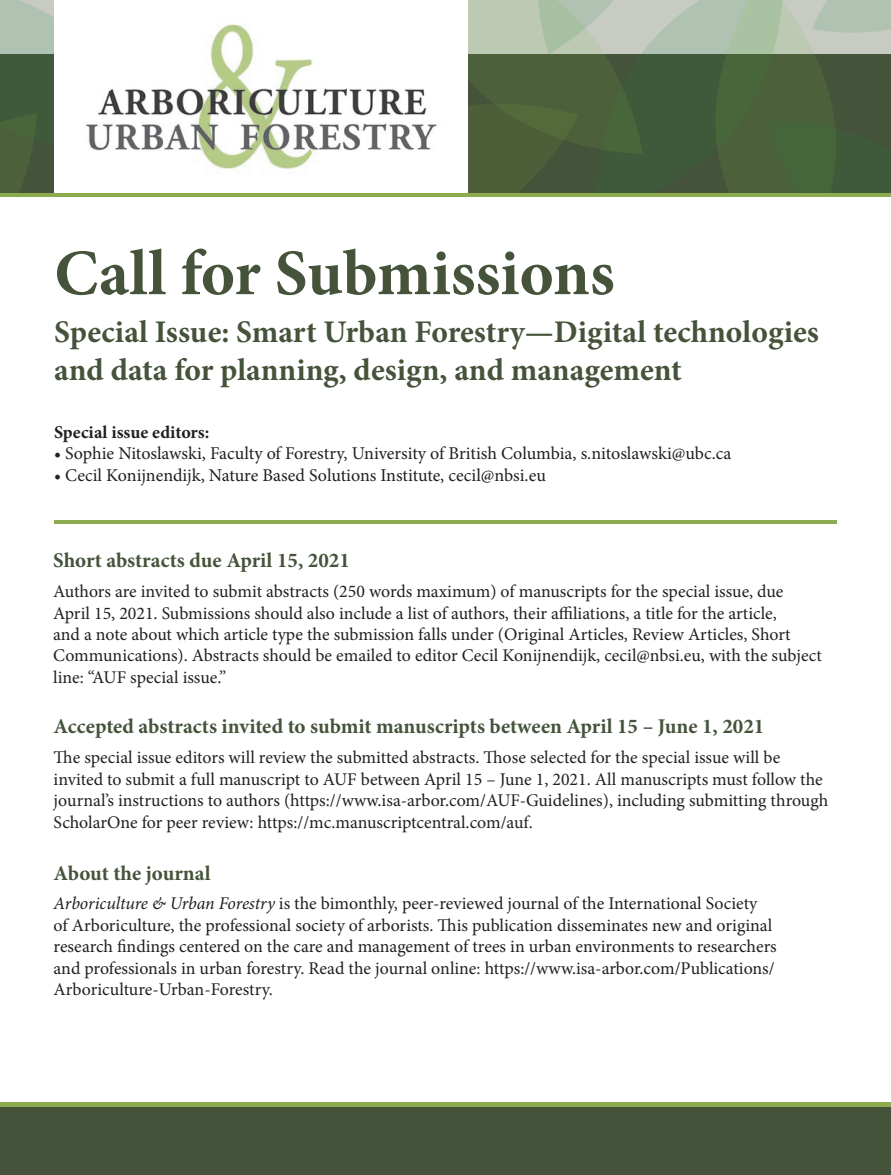
<style>
.page{position:relative;width:891px;height:1175px;background:#fff}
.page>*{position:absolute;margin:0;border:0;box-sizing:border-box;transform-origin:0 0}
.t1{font:700 64.95px "Minion Pro";color:#45533b}
.t2{font:700 31.5px/37.5px "Minion Pro";color:#45533b}
.t3{font:700 21px "Minion Pro";color:#45533b}
.t4{font:18px "Minion Pro";letter-spacing:-.005em;color:#231f20}
.t5{font:700 18px "Minion Pro";color:#231f20}
.t6{font:17.85px/21.5px "Minion Pro";color:#231f20}
.s1{font-style:italic}
</style>
<div class="page">
<svg style="left:591px;top:0;width:118px;height:193px;background:#566d51"></svg>
<svg style="left:468px;top:154px;width:110px;height:39px;background:#495939"></svg>
<svg style="left:709px;top:0;width:182px;height:193px;background:#657a5c"></svg>
<svg style="left:0;top:0;width:54px;height:193px;background:#62785c"></svg>
<svg style="left:468px;top:0;width:205px;height:154px;background:#718365"></svg>
<img style="left:86px;top:24px;width:351px;height:146px">
<hr style="left:54px;top:520px;width:783px;height:3px;background:#8caa4e">
<div style="left:0;top:1102px;width:891px;height:72px;background:#45533b"></div>
<div style="left:0;top:1102px;width:891px;height:5px;background:#8caa4e"></div>
<hr style="left:0;top:193px;width:891px;height:3px;background:#8caa4e">
<p class="t1" style="left:54px;top:228px;width:562px">Call for Submissions</p>
<p class="t2" style="left:54px;top:313px;width:766px">Special Issue: Smart Urban Forestry—Digital technologies and data for planning, design, and management</p>
<p class="t5" style="left:54px;top:419px;width:157px">Special issue editors:</p>
<p class="t4" style="left:54px;top:441px;width:679px">• Sophie Nitoslawski, Faculty of Forestry, University of British Columbia, s.nitoslawski@ubc.ca</p>
<p class="t4" style="left:54px;top:463px;width:493px">• Cecil Konijnendijk, Nature Based Solutions Institute, cecil@nbsi.eu</p>
<p class="t3" style="left:53px;top:546px;width:298px">Short abstracts due April 15, 2021</p>
<p class="t6" style="left:53px;top:581px;width:770px">Authors are invited to submit abstracts (250 words maximum) of manuscripts for the special issue, due April 15, 2021. Submissions should also include a list of authors, their affiliations, a title for the article,<br>and a note about which article type the submission falls under (Original Articles, Review Articles, Short Communications). Abstracts should be emailed to editor Cecil Konijnendijk, cecil@nbsi.eu, with the subject line: “AUF special issue.”</p>
<p class="t3" style="left:54px;top:712px;width:712px">Accepted abstracts invited to submit manuscripts between April 15 – June 1, 2021</p>
<p class="t6" style="left:54px;top:747px;width:776px">The special issue editors will review the submitted abstracts. Those selected for the special issue will be invited to submit a full manuscript to AUF between April 15 – June 1, 2021. All manuscripts must follow the journal’s instructions to authors (https://www.isa-arbor.com/AUF-Guidelines), including submitting through ScholarOne for peer review: https://mc.manuscriptcentral.com/auf.</p>
<p class="t3" style="left:54px;top:858px;width:158px">About the journal</p>
<p class="t6" style="left:54px;top:893px;width:725px"><span class="s1">Arboriculture &amp; Urban Forestry</span> is the bimonthly, peer-reviewed journal of the International Society<br>of Arboriculture, the professional society of arborists. This publication disseminates new and original research findings centered on the care and management of trees in urban environments to researchers and professionals in urban forestry. Read the journal online: https://www.isa-arbor.com/Publications/ Arboriculture-Urban-Forestry.</p>
</div>
